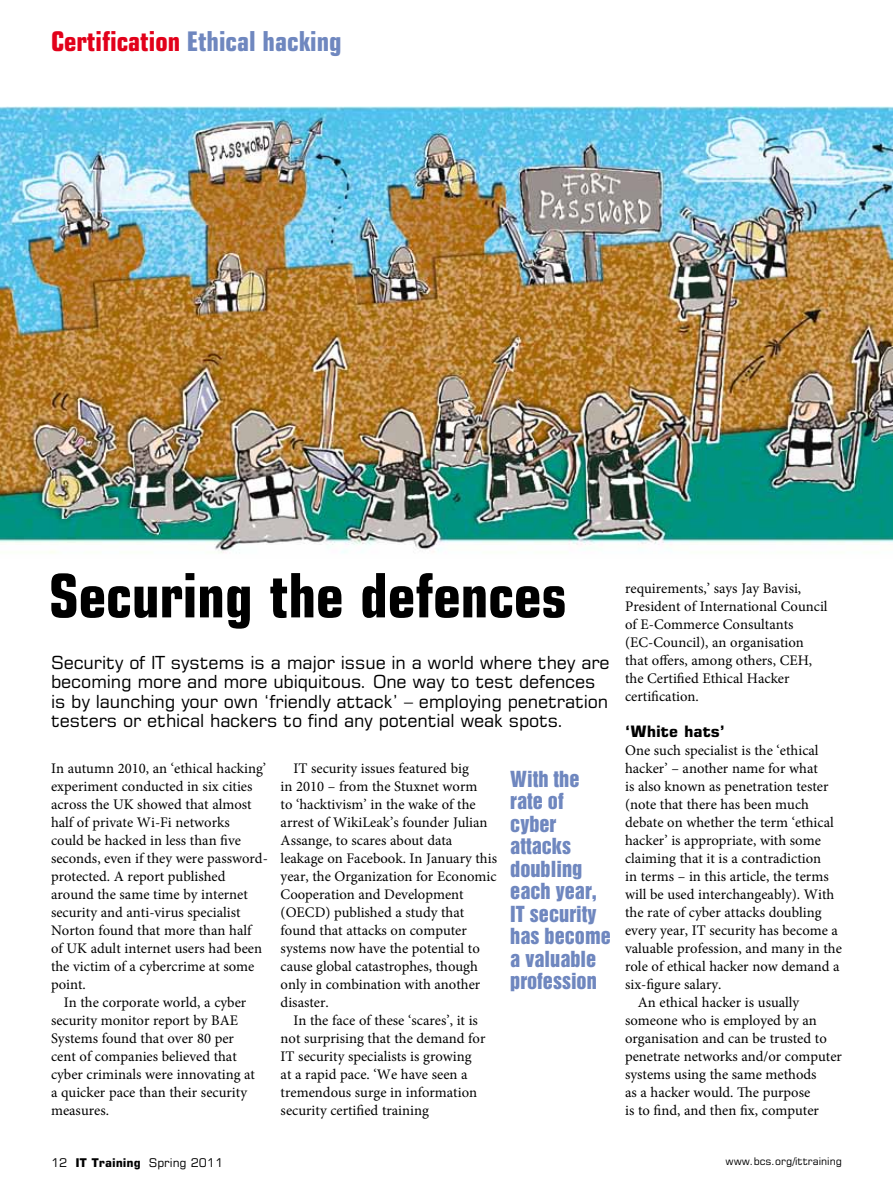
<style>
.page{position:relative;width:893px;height:1191px;background:#fff}
.page>*{position:absolute;margin:0;border:0;box-sizing:border-box;transform-origin:0 0}
.t1{font:700 condensed 60px "Square 721 BT";color:#000}
.t2{font:700 condensed 27px "Square 721 BT";color:#6f87bf}
.t3{font:20.25px/22.5px "Helvetica Inserat";color:#6f87bf}
.t4{font:18px/19.5px "Square 721 BT";letter-spacing:-.01em;color:#000}
.t5{font:700 15.75px "Square 721 BT";color:#000}
.t6{font:14.7px/18px "Minion Pro";color:#000}
.t7{font:12px "Square 721 BT";color:#000}
.t8{font:10.5px "Square 721 BT";color:#000}
.s1{color:#e2001a}
.s2{font-weight:700}
</style>
<div class="page">
<img style="left:0;top:106px;width:893px;height:447px">
<h2 class="t2" style="left:51px;top:25px;width:292px"><span class="s1">Certification</span> Ethical hacking</h2>
<h1 class="t1" style="left:49px;top:559px;width:519px">Securing the defences</h1>
<p class="t4" style="left:51px;top:652px;width:560px">Security of IT systems is a major issue in a world where they are becoming more and more ubiquitous. One way to test defences is by launching your own ‘friendly attack’ – employing penetration testers or ethical hackers to find any potential weak spots.</p>
<p class="t6" style="left:51px;top:759px;width:218px">In autumn 2010, an ‘ethical hacking’ experiment conducted in six cities across the UK showed that almost half of private Wi-Fi networks<br>could be hacked in less than five seconds, even if they were password&shy;protected. A report published around the same time by internet security and anti-virus specialist<br>Norton found that more than half<br>of UK adult internet users had been the victim of a cybercrime at some point.</p>
<p class="t6" style="left:51px;top:993px;width:206px;text-indent:13px">In the corporate world, a cyber security monitor report by BAE<br>Systems found that over 80 per cent of companies believed that cyber criminals were innovating at a quicker pace than their security measures.</p>
<p class="t6" style="left:281px;top:759px;width:218px;text-indent:13px">IT security issues featured big<br>in 2010 – from the Stuxnet worm<br>to ‘hacktivism’ in the wake of the arrest of WikiLeak’s founder Julian<br>Assange, to scares about data leakage on Facebook. In January this year, the Organization for Economic<br>Cooperation and Development (OECD) published a study that found that attacks on computer systems now have the potential to cause global catastrophes, though only in combination with another disaster.</p>
<p class="t6" style="left:281px;top:1011px;width:206px;text-indent:13px">In the face of these ‘scares’, it is not surprising that the demand for<br>IT security specialists is growing at a rapid pace. ‘We have seen a tremendous surge in information security certified training</p>
<h3 class="t3" style="left:510px;top:768px;width:102px">With the rate of cyber attacks doubling each year,<br>IT security has become a valuable profession</h3>
<p class="t6" style="left:625px;top:579px;width:204px">requirements,’ says Jay Bavisi,<br>President of International Council of E-Commerce Consultants (EC-Council), an organisation that offers, among others, CEH, the Certified Ethical Hacker certification.</p>
<p class="t5" style="left:625px;top:721px;width:101px">‘White hats’</p>
<p class="t6" style="left:625px;top:741px;width:195px">One such specialist is the ‘ethical</p>
<p class="t6" style="left:625px;top:759px;width:194px">hacker’ – another name for what</p>
<p class="t6" style="left:625px;top:777px;width:205px">is also known as penetration tester</p>
<p class="t6" style="left:625px;top:795px;width:185px">(note that there has been much</p>
<p class="t6" style="left:625px;top:813px;width:210px">debate on whether the term ‘ethical</p>
<p class="t6" style="left:625px;top:831px;width:197px">hacker’ is appropriate, with some</p>
<p class="t6" style="left:625px;top:849px;width:198px">claiming that it is a contradiction</p>
<p class="t6" style="left:625px;top:867px;width:205px">in terms – in this article, the terms</p>
<p class="t6" style="left:625px;top:885px;width:211px">will be used interchangeably). With</p>
<p class="t6" style="left:625px;top:903px;width:198px">the rate of cyber attacks doubling</p>
<p class="t6" style="left:625px;top:921px;width:214px">every year, IT security has become a</p>
<p class="t6" style="left:625px;top:939px;width:218px">valuable profession, and many in the</p>
<p class="t6" style="left:625px;top:957px;width:216px">role of ethical hacker now demand a</p>
<p class="t6" style="left:625px;top:975px;width:98px">six-figure salary.</p>
<p class="t6" style="left:638px;top:993px;width:163px">An ethical hacker is usually</p>
<p class="t6" style="left:625px;top:1011px;width:193px">someone who is employed by an</p>
<p class="t6" style="left:625px;top:1029px;width:203px">organisation and can be trusted to</p>
<p class="t6" style="left:625px;top:1047px;width:218px">penetrate networks and/or computer</p>
<p class="t6" style="left:625px;top:1065px;width:193px">systems using the same methods</p>
<p class="t6" style="left:625px;top:1083px;width:187px">as a hacker would. The purpose</p>
<p class="t6" style="left:625px;top:1101px;width:195px">is to find, and then fix, computer</p>
<p class="t7" style="left:51px;top:1154px;width:174px">12 <span class="s2">IT Training</span> Spring 2011</p>
<p class="t8" style="left:725px;top:1155px;width:118px">www.bcs.org/ittraining</p>
</div>
